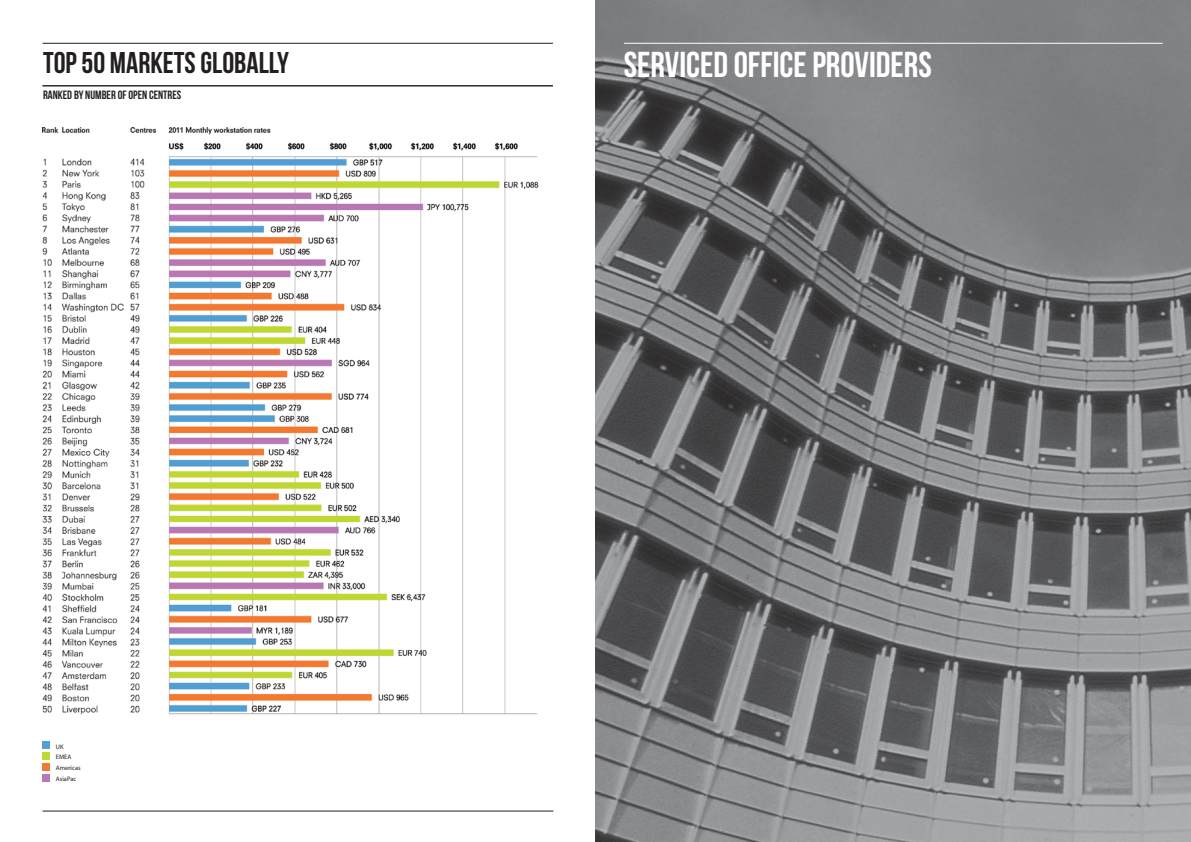
<style>
.page{position:relative;width:1191px;height:842px;background:#fff}
.page>*{position:absolute;margin:0;border:0;box-sizing:border-box;transform-origin:0 0}
.t1{font:36px "Bebas Neue";color:#fff}
.t2{font:30px "Bebas Neue";color:#231f20}
.t3{font:12px "Bebas Neue";color:#231f20}
.t4{font:6.5px/10.8px "Myriad Pro";color:#231f20}
</style>
<div class="page">
<hr style="left:43px;top:43px;width:510px;height:1px;background:#231f20">
<hr style="left:43px;top:811px;width:510px;height:1px;background:#231f20">
<hr style="left:43px;top:86px;width:510px;height:1px;background:#231f20">
<div style="left:43px;top:742px;width:7px;height:7px;background:#539fd2"></div>
<div style="left:43px;top:752px;width:7px;height:8px;background:#c1d833"></div>
<div style="left:43px;top:763px;width:7px;height:7px;background:#f47930"></div>
<div style="left:43px;top:774px;width:7px;height:7px;background:#b978b3"></div>
<img style="left:43px;top:128px;width:496px;height:587px">
<img style="left:595px;top:0;width:596px;height:842px">
<hr style="left:624px;top:43px;width:538px;height:1px;background:#fff">
<h2 class="t2" style="left:43px;top:46px;width:247px">TOP 50 MARKETS GLOBALLY</h2>
<p class="t3" style="left:43px;top:88px;width:140px">RANKED BY NUMBER OF OPEN CENTRES</p>
<p class="t4" style="left:56px;top:741px;width:26px">UK<br>EMEA<br>Americas<br>AsiaPac</p>
<h1 class="t1" style="left:624px;top:45px;width:309px">SERVICED OFFICE PROVIDERS</h1>
</div>
